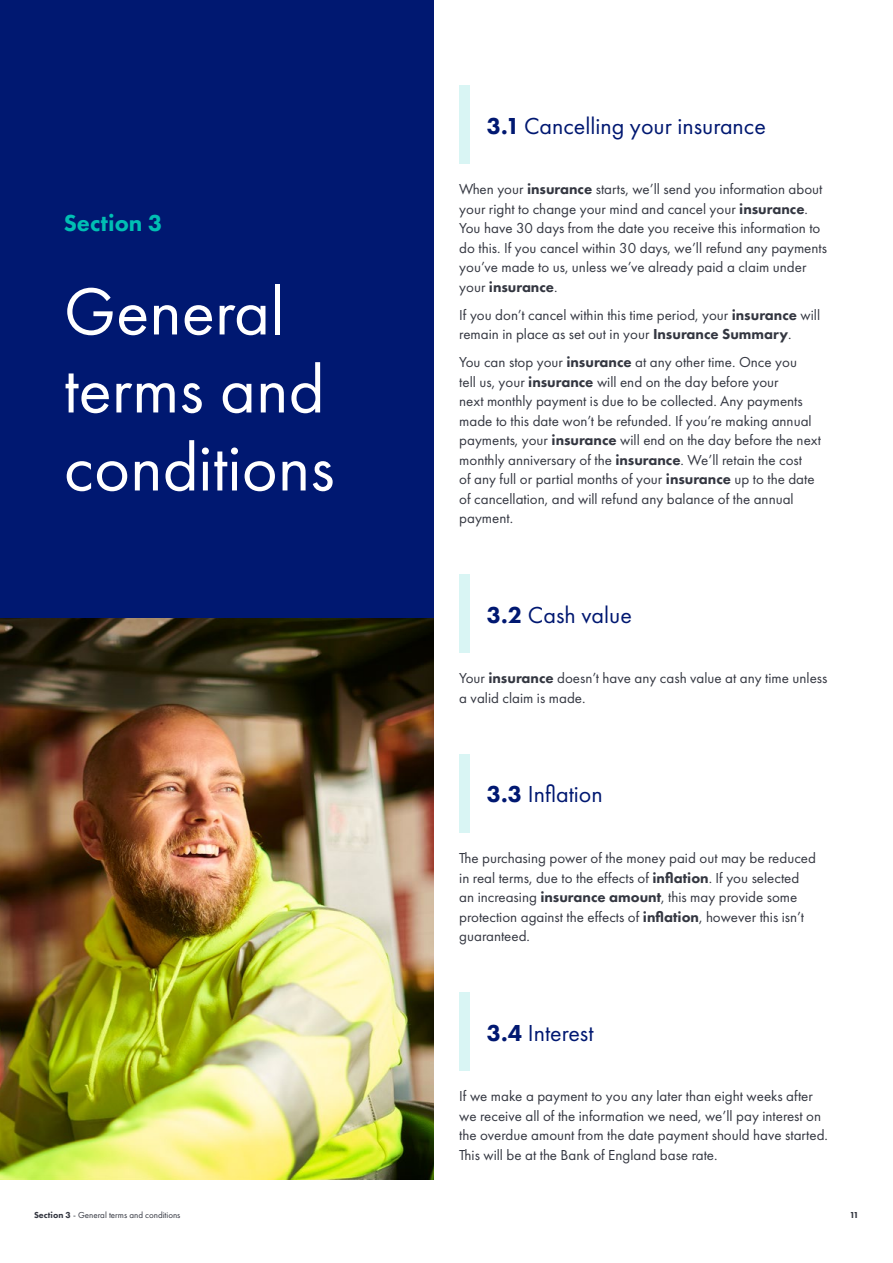
<style>
.page{position:relative;width:893px;height:1263px;background:#fff}
.page>*{position:absolute;margin:0;border:0;box-sizing:border-box;transform-origin:0 0}
.H_Section{font:69px/78px "Futura PT";color:#fff}
.t1{font:24px "Futura PT";color:#001871}
.t2{font:800 24px "Futura PT";color:#00bfb3}
.Body{font:15px/19.5px "Futura PT";color:#343741}
.End_body{font:15px/19.5px "Futura PT";color:#343741}
.t3{font:9px "Futura PT";color:#343741}
.t4{font:800 9px "Futura PT";color:#343741}
.s1{font-weight:800}
</style>
<div class="page">
<div style="left:459px;top:85px;width:11px;height:79px;background:#d9f5f4"></div>
<div style="left:459px;top:574px;width:11px;height:79px;background:#d9f5f4"></div>
<div style="left:459px;top:754px;width:11px;height:78px;background:#d9f5f4"></div>
<div style="left:459px;top:992px;width:11px;height:79px;background:#d9f5f4"></div>
<div style="left:0;top:0;width:434px;height:619px;background:#001871"></div>
<img style="left:0;top:619px;width:434px;height:560px">
<h1 class="t2" style="left:64px;top:208px;width:100px">Section 3</h1>
<p class="H_Section" style="left:64px;top:272px;width:272px">General terms and conditions</p>
<h1 class="t1" style="left:487px;top:111px;width:281px"><span class="s1">3.1</span> Cancelling your insurance</h1>
<p class="Body" style="left:459px;top:179px;width:369px">When your <span class="s1">insurance</span> starts, we’ll send you information about your right to change your mind and cancel your <span class="s1">insurance</span>.<br>You have 30 days from the date you receive this information to do this. If you cancel within 30 days, we’ll refund any payments you’ve made to us, unless we’ve already paid a claim under your <span class="s1">insurance</span>.</p>
<p class="Body" style="left:459px;top:305px;width:362px">If you don’t cancel within this time period, your <span class="s1">insurance</span> will remain in place as set out in your <span class="s1">Insurance Summary</span>.</p>
<p class="Body" style="left:459px;top:352px;width:363px">You can stop your <span class="s1">insurance</span> at any other time. Once you<br>tell us, your <span class="s1">insurance</span> will end on the day before your<br>next monthly payment is due to be collected. Any payments made to this date won’t be refunded. If you’re making annual payments, your <span class="s1">insurance</span> will end on the day before the next monthly anniversary of the <span class="s1">insurance</span>. We’ll retain the cost<br>of any full or partial months of your <span class="s1">insurance</span> up to the date of cancellation, and will refund any balance of the annual payment.</p>
<h1 class="t1" style="left:487px;top:600px;width:147px"><span class="s1">3.2</span> Cash value</h1>
<p class="Body" style="left:459px;top:668px;width:370px">Your <span class="s1">insurance</span> doesn’t have any cash value at any time unless a valid claim is made.</p>
<h1 class="t1" style="left:487px;top:780px;width:117px"><span class="s1">3.3</span> Inflation</h1>
<p class="Body" style="left:459px;top:848px;width:358px">The purchasing power of the money paid out may be reduced in real terms, due to the effects of <span class="s1">inflation</span>. If you selected an increasing <span class="s1">insurance amount</span>, this may provide some protection against the effects of <span class="s1">inflation</span>, however this isn’t guaranteed.</p>
<h1 class="t1" style="left:487px;top:1018px;width:108px"><span class="s1">3.4</span> Interest</h1>
<p class="End_body" style="left:459px;top:1086px;width:370px">If we make a payment to you any later than eight weeks after we receive all of the information we need, we’ll pay interest on the overdue amount from the date payment should have started.<br>This will be at the Bank of England base rate.</p>
<p class="t3" style="left:34px;top:1209px;width:148px"><span class="s1">Section 3</span> - General terms and conditions</p>
<p class="t4" style="left:850px;top:1209px;width:11px">11</p>
</div>
